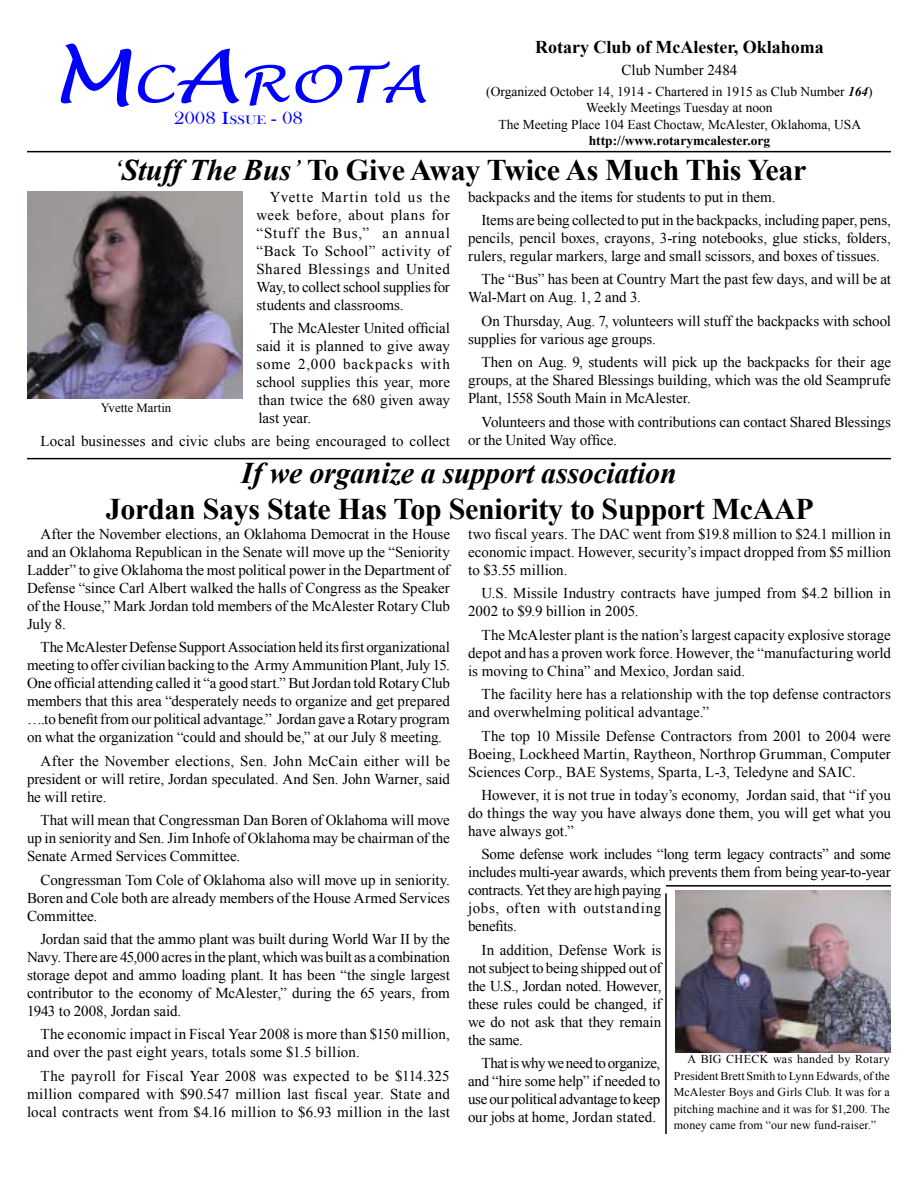
<style>
.page{position:relative;width:918px;height:1188px;background:#fff}
.page>*{position:absolute;margin:0;border:0;box-sizing:border-box;transform-origin:0 0}
.t1{font:italic 50.4px "Lucida Handwriting";color:#00f;scale:1.2 1}
.t2{font:700 30px "Times New Roman";letter-spacing:-.01em;color:#000}
.t3{font:italic 700 30px "Times New Roman";letter-spacing:-.01em;color:#000}
.t4{font:700 18px "Times New Roman";color:#000}
.t5{font:18px "Bask Old Face";color:#00f;scale:1.2 1}
.t6{font:15px/18px "Times New Roman";color:#000;text-align:justify}
.t7{font:13.5px/16.2px "Times New Roman";color:#000;text-align:center}
.t8{font:700 13.5px "Times New Roman";color:#000}
.t9{font:12.75px "Times New Roman";color:#000}
.t10{font:12px/16.5px "Times New Roman";letter-spacing:.01em;color:#000;text-align:justify}
.s1{font-size:72px}
.s2{font-size:12.6px}
.s3{font-weight:700;font-style:italic}
.s4{font-weight:400;font-style:italic}
.s5{font-style:italic}
</style>
<div class="page">
<hr style="left:27px;top:151px;width:864px;height:1px;background:#000">
<hr style="left:27px;top:458px;width:864px;height:1px;background:#000">
<img style="left:27px;top:191px;width:216px;height:207px">
<img style="left:675px;top:890px;width:216px;height:162px">
<hr style="left:666px;top:885px;width:225px;height:2px;background:#000">
<hr style="left:665px;top:893px;width:2px;height:241px;background:#000">
<h1 class="t1" style="left:50px;top:54px;width:313px"><span class="s1">M</span>c<span class="s1">A</span>rota</h1>
<p class="t5" style="left:174px;top:108px;width:109px">2008 I<span class="s2">SSUE</span> - 08</p>
<p class="t4" style="left:535px;top:35px;width:290px">Rotary Club of McAlester, Oklahoma</p>
<p class="t6" style="left:622px;top:60px;width:117px">Club Number 2484</p>
<p class="t7" style="left:486px;top:83px;width:388px">(Organized October 14, 1914 - Chartered in 1915 as Club Number <span class="s3">164</span>)<br>Weekly Meetings Tuesday at noon<br>The Meeting Place 104 East Choctaw, McAlester, Oklahoma, USA</p>
<p class="t8" style="left:589px;top:131px;width:183px">http://www.rotarymcalester.org</p>
<h2 class="t2" style="left:112px;top:149px;width:696px"><span class="s4">‘</span><span class="s5">Stuff The Bus</span><span class="s4">’</span> To Give Away Twice As Much This Year</h2>
<p class="t6" style="left:256px;top:187px;width:195px;text-indent:13px">Yvette Martin told us the week before, about plans for “Stuff the Bus,” an annual “Back To School” activity of Shared Blessings and United Way, to collect school supplies for students and classrooms.</p>
<p class="t6" style="left:256px;top:319px;width:195px;text-indent:13px">The McAlester United official said it is planned to give away some 2,000 backpacks with school supplies this year, more than twice the 680 given away last year.</p>
<p class="t6" style="left:40px;top:432px;width:411px">Local businesses and civic clubs are being encouraged to collect</p>
<p class="t9" style="left:101px;top:399px;width:72px">Yvette Martin</p>
<p class="t6" style="left:482px;top:185px;width:411px;line-height:23.4px;text-indent:-14px">backpacks and the items for students to put in them.<br>Items are being collected to put in the backpacks, including paper, pens,</p>
<p class="t6" style="left:468px;top:229px;width:424px">pencils, pencil boxes, crayons, 3-ring notebooks, glue sticks, folders, rulers, regular markers, large and small scissors, and boxes of tissues.</p>
<p class="t6" style="left:468px;top:270px;width:425px;text-indent:14px">The “Bus” has been at Country Mart the past few days, and will be at<br>Wal-Mart on Aug. 1, 2 and 3.</p>
<p class="t6" style="left:468px;top:312px;width:424px;text-indent:14px">On Thursday, Aug. 7, volunteers will stuff the backpacks with school supplies for various age groups.</p>
<p class="t6" style="left:468px;top:353px;width:425px;text-indent:14px">Then on Aug. 9, students will pick up the backpacks for their age groups, at the Shared Blessings building, which was the old Seamprufe Plant, 1558 South Main in McAlester.</p>
<p class="t6" style="left:468px;top:412px;width:424px;text-indent:14px">Volunteers and those with contributions can contact Shared Blessings or the United Way office.</p>
<h2 class="t3" style="left:241px;top:452px;width:437px">If we organize a support association</h2>
<h2 class="t2" style="left:106px;top:488px;width:710px">Jordan Says State Has Top Seniority to Support McAAP</h2>
<p class="t6" style="left:27px;top:525px;width:425px;text-indent:14px">After the November elections, an Oklahoma Democrat in the House and an Oklahoma Republican in the Senate will move up the “Seniority Ladder” to give Oklahoma the most political power in the Department of Defense “since Carl Albert walked the halls of Congress as the Speaker of the House,” Mark Jordan told members of the McAlester Rotary Club July 8.</p>
<p class="t6" style="left:27px;top:638px;width:425px;text-indent:14px">The McAlester Defense Support Association held its first organizational meeting to offer civilian backing to the Army Ammunition Plant, July 15.<br>One official attending called it “a good start.” But Jordan told Rotary Club members that this area “desperately needs to organize and get prepared ….to benefit from our political advantage.” Jordan gave a Rotary program on what the organization “could and should be,” at our July 8 meeting.</p>
<p class="t6" style="left:27px;top:752px;width:425px;text-indent:14px">After the November elections, Sen. John McCain either will be president or will retire, Jordan speculated. And Sen. John Warner, said he will retire.</p>
<p class="t6" style="left:27px;top:811px;width:424px;text-indent:14px">That will mean that Congressman Dan Boren of Oklahoma will move up in seniority and Sen. Jim Inhofe of Oklahoma may be chairman of the Senate Armed Services Committee.</p>
<p class="t6" style="left:27px;top:870px;width:425px;text-indent:14px">Congressman Tom Cole of Oklahoma also will move up in seniority.<br>Boren and Cole both are already members of the House Armed Services Committee.</p>
<p class="t6" style="left:27px;top:930px;width:424px;text-indent:14px">Jordan said that the ammo plant was built during World War II by the Navy. There are 45,000 acres in the plant, which was built as a combination storage depot and ammo loading plant. It has been “the single largest contributor to the economy of McAlester,” during the 65 years, from 1943 to 2008, Jordan said.</p>
<p class="t6" style="left:27px;top:1025px;width:424px;text-indent:14px">The economic impact in Fiscal Year 2008 is more than $150 million, and over the past eight years, totals some $1.5 billion.</p>
<p class="t6" style="left:27px;top:1067px;width:425px;text-indent:14px">The payroll for Fiscal Year 2008 was expected to be $114.325 million compared with $90.547 million last fiscal year. State and local contracts went from $4.16 million to $6.93 million in the last</p>
<p class="t6" style="left:468px;top:525px;width:424px">two fiscal years. The DAC went from $19.8 million to $24.1 million in economic impact. However, security’s impact dropped from $5 million to $3.55 million.</p>
<p class="t6" style="left:468px;top:584px;width:424px;text-indent:14px">U.S. Missile Industry contracts have jumped from $4.2 billion in<br>2002 to $9.9 billion in 2005.</p>
<p class="t6" style="left:468px;top:626px;width:424px;text-indent:14px">The McAlester plant is the nation’s largest capacity explosive storage depot and has a proven work force. However, the “manufacturing world is moving to China” and Mexico, Jordan said.</p>
<p class="t6" style="left:468px;top:685px;width:424px;text-indent:14px">The facility here has a relationship with the top defense contractors and overwhelming political advantage.”</p>
<p class="t6" style="left:468px;top:726px;width:424px;text-indent:14px">The top 10 Missile Defense Contractors from 2001 to 2004 were Boeing, Lockheed Martin, Raytheon, Northrop Grumman, Computer Sciences Corp., BAE Systems, Sparta, L-3, Teledyne and SAIC.</p>
<p class="t6" style="left:468px;top:786px;width:424px;text-indent:14px">However, it is not true in today’s economy, Jordan said, that “if you do things the way you have always done them, you will get what you have always got.”</p>
<p class="t6" style="left:468px;top:845px;width:424px;text-align:left;text-indent:14px">Some defense work includes “long term legacy contracts” and some includes multi-year awards, which prevents them from being year-to-year contracts. Yet they are high paying<br>jobs, often with outstanding<br>benefits.</p>
<p class="t6" style="left:468px;top:941px;width:195px;text-indent:14px">In addition, Defense Work is not subject to being shipped out of the U.S., Jordan noted. However, these rules could be changed, if we do not ask that they remain the same.</p>
<p class="t6" style="left:468px;top:1054px;width:194px;text-indent:14px">That is why we need to organize, and “hire some help” if needed to use our political advantage to keep our jobs at home, Jordan stated.</p>
<p class="t10" style="left:674px;top:1051px;width:218px;text-indent:14px">A BIG CHECK was handed by Rotary President Brett Smith to Lynn Edwards, of the McAlester Boys and Girls Club. It was for a pitching machine and it was for $1,200. The money came from “our new fund-raiser.”</p>
</div>
